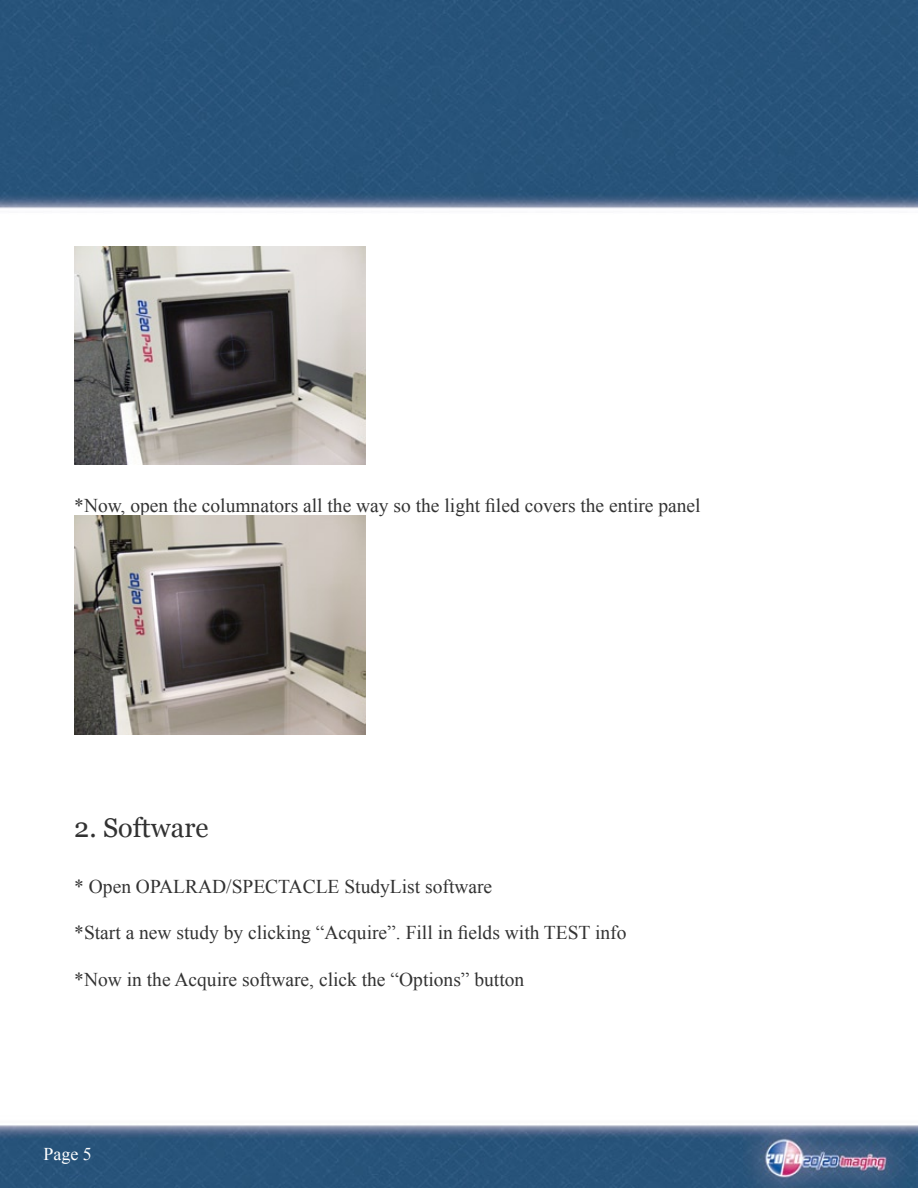
<style>
.page{position:relative;width:918px;height:1188px;background:#fff}
.page>*{position:absolute;margin:0;border:0;box-sizing:border-box;transform-origin:0 0}
.t1{font:27px "Georgia";color:#323232}
.t2{font:19.5px "Times New Roman";color:#323232}
.t3{font:18px "Times New Roman";color:#fff}
</style>
<div class="page">
<img style="left:0;top:0;width:918px;height:1188px">
<img style="left:74px;top:246px;width:292px;height:219px">
<img style="left:74px;top:516px;width:292px;height:218px">
<p class="t2" style="left:74px;top:492px;width:628px">*Now, open the columnators all the way so the light filed covers the entire panel</p>
<h1 class="t1" style="left:74px;top:812px;width:136px">2. Software</h1>
<p class="t2" style="left:74px;top:873px;width:420px">* Open OPALRAD/SPECTACLE StudyList software</p>
<p class="t2" style="left:74px;top:920px;width:554px">*Start a new study by clicking “Acquire”. Fill in fields with TEST info</p>
<p class="t2" style="left:74px;top:967px;width:452px">*Now in the Acquire software, click the “Options” button</p>
<p class="t3" style="left:43px;top:1142px;width:50px">Page 5</p>
</div>
